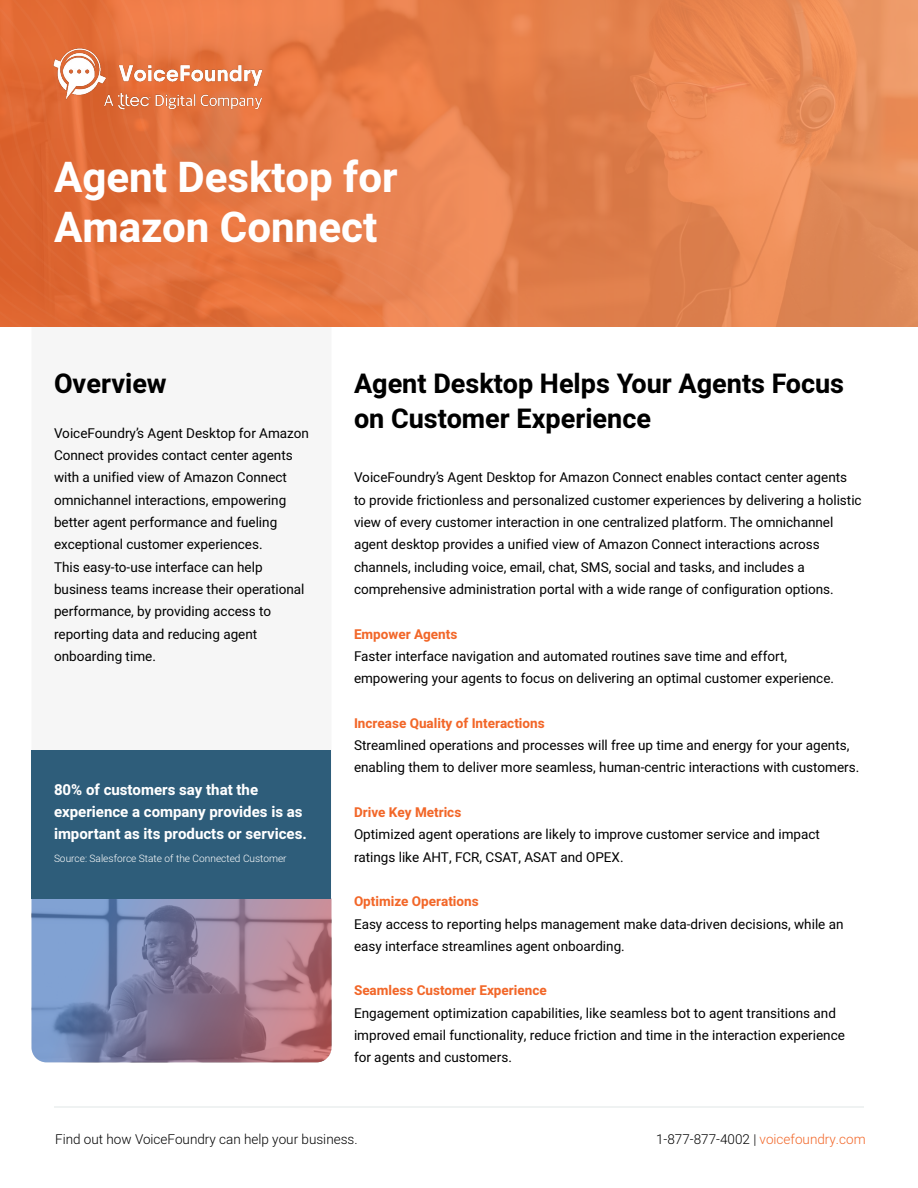
<style>
.page{position:relative;width:918px;height:1188px;background:#fff}
.page>*{position:absolute;margin:0;border:0;box-sizing:border-box;transform-origin:0 0}
.t1{font:700 42px/50.4px "Heebo";color:#fff}
.t2{font:700 27px/34.5px "Heebo";color:#000}
.Quote_Copy{font:700 15px/22.4px "Heebo";color:#fff}
.Body_Copy{font:13.5px/22.4px "Heebo";color:#000}
.t3{font:700 13.5px "Heebo";color:#f26729}
.t4{font:300 13.5px "Heebo";color:#000}
.t5{font:300 13.5px "Heebo";color:#f26729}
.t6{font:300 10.2px "Heebo";color:#fff}
.s1{color:#000}
</style>
<div class="page">
<hr style="left:54px;top:1107px;width:810px;height:1px;background:#e0e6e6">
<svg style="left:32px;top:898px;width:300px;height:164px;background:#8d82a1"></svg>
<div style="left:32px;top:750px;width:300px;height:148px;background:#2e5d7a"></div>
<svg style="left:547px;top:0;width:371px;height:326px;background:#e48653"></svg>
<img style="left:0;top:0;width:547px;height:326px">
<img style="left:40px;top:42px;width:239px;height:82px">
<p class="t1" style="left:54px;top:153px;width:345px">Agent Desktop for<br>Amazon Connect</p>
<p class="t2" style="left:54px;top:367px;width:114px">Overview</p>
<p class="Body_Copy" style="left:54px;top:422px;width:257px">VoiceFoundry’s Agent Desktop for Amazon Connect provides contact center agents with a unified view of Amazon Connect omnichannel interactions, empowering better agent performance and fueling exceptional customer experiences.<br>This easy-to-use interface can help business teams increase their operational performance, by providing access to reporting data and reducing agent onboarding time.</p>
<p class="Quote_Copy" style="left:54px;top:779px;width:254px">80% of customers say that the experience a company provides is as important as its products or services.</p>
<p class="t6" style="left:54px;top:851px;width:234px">Source: Salesforce State of the Connected Customer</p>
<h1 class="t2" style="left:354px;top:367px;width:492px">Agent Desktop Helps Your Agents Focus on Customer Experience</h1>
<p class="Body_Copy" style="left:354px;top:466px;width:509px">VoiceFoundry’s Agent Desktop for Amazon Connect enables contact center agents to provide frictionless and personalized customer experiences by delivering a holistic view of every customer interaction in one centralized platform. The omnichannel agent desktop provides a unified view of Amazon Connect interactions across channels, including voice, email, chat, SMS, social and tasks, and includes a comprehensive administration portal with a wide range of configuration options.</p>
<p class="t3" style="left:354px;top:624px;width:105px">Empower Agents</p>
<p class="Body_Copy" style="left:354px;top:645px;width:482px">Faster interface navigation and automated routines save time and effort, empowering your agents to focus on delivering an optimal customer experience.</p>
<p class="t3" style="left:354px;top:714px;width:192px">Increase Quality of Interactions</p>
<p class="Body_Copy" style="left:354px;top:734px;width:507px">Streamlined operations and processes will free up time and energy for your agents, enabling them to deliver more seamless, human-centric interactions with customers.</p>
<p class="t3" style="left:354px;top:803px;width:109px">Drive Key Metrics</p>
<p class="Body_Copy" style="left:354px;top:823px;width:468px">Optimized agent operations are likely to improve customer service and impact ratings like AHT, FCR, CSAT, ASAT and OPEX.</p>
<p class="t3" style="left:354px;top:892px;width:126px">Optimize Operations</p>
<p class="Body_Copy" style="left:354px;top:913px;width:491px">Easy access to reporting helps management make data-driven decisions, while an easy interface streamlines agent onboarding.</p>
<p class="t3" style="left:354px;top:981px;width:194px">Seamless Customer Experience</p>
<p class="Body_Copy" style="left:354px;top:1002px;width:492px">Engagement optimization capabilities, like seamless bot to agent transitions and improved email functionality, reduce friction and time in the interaction experience for agents and customers.</p>
<p class="t4" style="left:55px;top:1129px;width:304px">Find out how VoiceFoundry can help your business.</p>
<p class="t5" style="left:656px;top:1130px;width:211px"><span class="s1">1-877-877-4002 |</span> voicefoundry.com</p>
</div>
